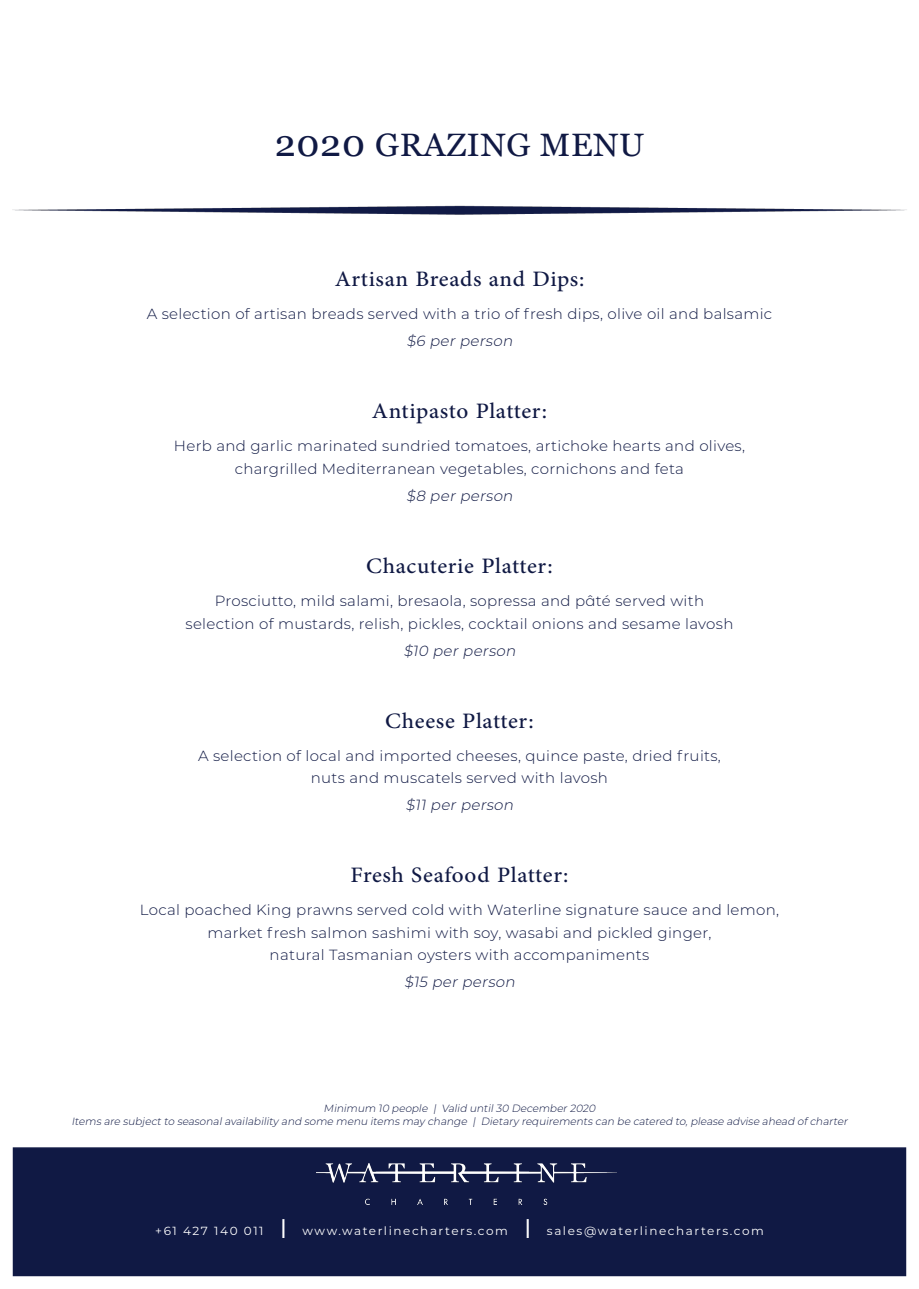
<style>
.page{position:relative;width:919px;height:1289px;background:#fff}
.page>*{position:absolute;margin:0;border:0;box-sizing:border-box;transform-origin:0 0}
.t1{font:32.4px "Georgia";letter-spacing:.02em;color:#101944}
.t2{font:30.9px "Adobe Arabic";letter-spacing:.02em;color:#101944}
.t3{font:27px "Montserrat";color:#fff}
.t4{font:300 14.7px "Montserrat";letter-spacing:.02em;color:#101944}
.t5{font:italic 300 14.7px "Montserrat";color:#101944}
.t6{font:11.7px "Montserrat";letter-spacing:.13em;color:#fff}
.t7{font:italic 300 10.5px "Montserrat";color:#101944}
.s1{font-size:36.75px}
</style>
<div class="page">
<img style="left:12px;top:205px;width:895px;height:10px">
<div style="left:13px;top:1147px;width:893px;height:129px;background:#101944;border:2px solid #101944"></div>
<img style="left:316px;top:1163px;width:300px;height:40px">
<p class="t1" style="left:275px;top:126px;width:371px"><span class="s1">2020</span> GRAZING MENU</p>
<p class="t2" style="left:334px;top:258px;width:251px">Artisan Breads and Dips:</p>
<p class="t4" style="left:147px;top:304px;width:627px">A selection of artisan breads served with a trio of fresh dips, olive oil and balsamic</p>
<p class="t5" style="left:406px;top:331px;width:111px">$6 per person</p>
<p class="t2" style="left:372px;top:390px;width:177px">Antipasto Platter:</p>
<p class="t4" style="left:174px;top:436px;width:572px">Herb and garlic marinated sundried tomatoes, artichoke hearts and olives,</p>
<p class="t4" style="left:235px;top:459px;width:450px">chargrilled Mediterranean vegetables, cornichons and feta</p>
<p class="t5" style="left:406px;top:486px;width:111px">$8 per person</p>
<p class="t2" style="left:366px;top:544px;width:188px">Chacuterie Platter:</p>
<p class="t4" style="left:215px;top:591px;width:491px">Prosciutto, mild salami, bresaola, sopressa and pâté served with</p>
<p class="t4" style="left:185px;top:613px;width:549px">selection of mustards, relish, pickles, cocktail onions and sesame lavosh</p>
<p class="t5" style="left:403px;top:640px;width:117px">$10 per person</p>
<p class="t2" style="left:385px;top:699px;width:150px">Cheese Platter:</p>
<p class="t4" style="left:198px;top:745px;width:524px">A selection of local and imported cheeses, quince paste, dried fruits,</p>
<p class="t4" style="left:311px;top:768px;width:299px">nuts and muscatels served with lavosh</p>
<p class="t5" style="left:405px;top:795px;width:113px">$11 per person</p>
<p class="t2" style="left:350px;top:853px;width:219px">Fresh Seafood Platter:</p>
<p class="t4" style="left:140px;top:900px;width:640px">Local poached King prawns served cold with Waterline signature sauce and lemon,</p>
<p class="t4" style="left:207px;top:922px;width:505px">market fresh salmon sashimi with soy, wasabi and pickled ginger,</p>
<p class="t4" style="left:269px;top:945px;width:381px">natural Tasmanian oysters with accompaniments</p>
<p class="t5" style="left:404px;top:972px;width:116px">$15 per person</p>
<p class="t7" style="left:323px;top:1101px;width:275px">Minimum 10 people | Valid until30 December2020</p>
<p class="t7" style="left:71px;top:1114px;width:779px">Items are subjectto seasonalavailability and some menu items may change | Dietary requirements can be catered to,please advise ahead ofcharter</p>
<p class="t6" style="left:155px;top:1222px;width:110px">+61 427 140 011</p>
<p class="t3" style="left:279px;top:1209px;width:10px">I</p>
<p class="t6" style="left:302px;top:1222px;width:207px">www.waterlinecharters.com</p>
<p class="t3" style="left:523px;top:1209px;width:10px">I</p>
<p class="t6" style="left:547px;top:1222px;width:218px">sales@waterlinecharters.com</p>
</div>
